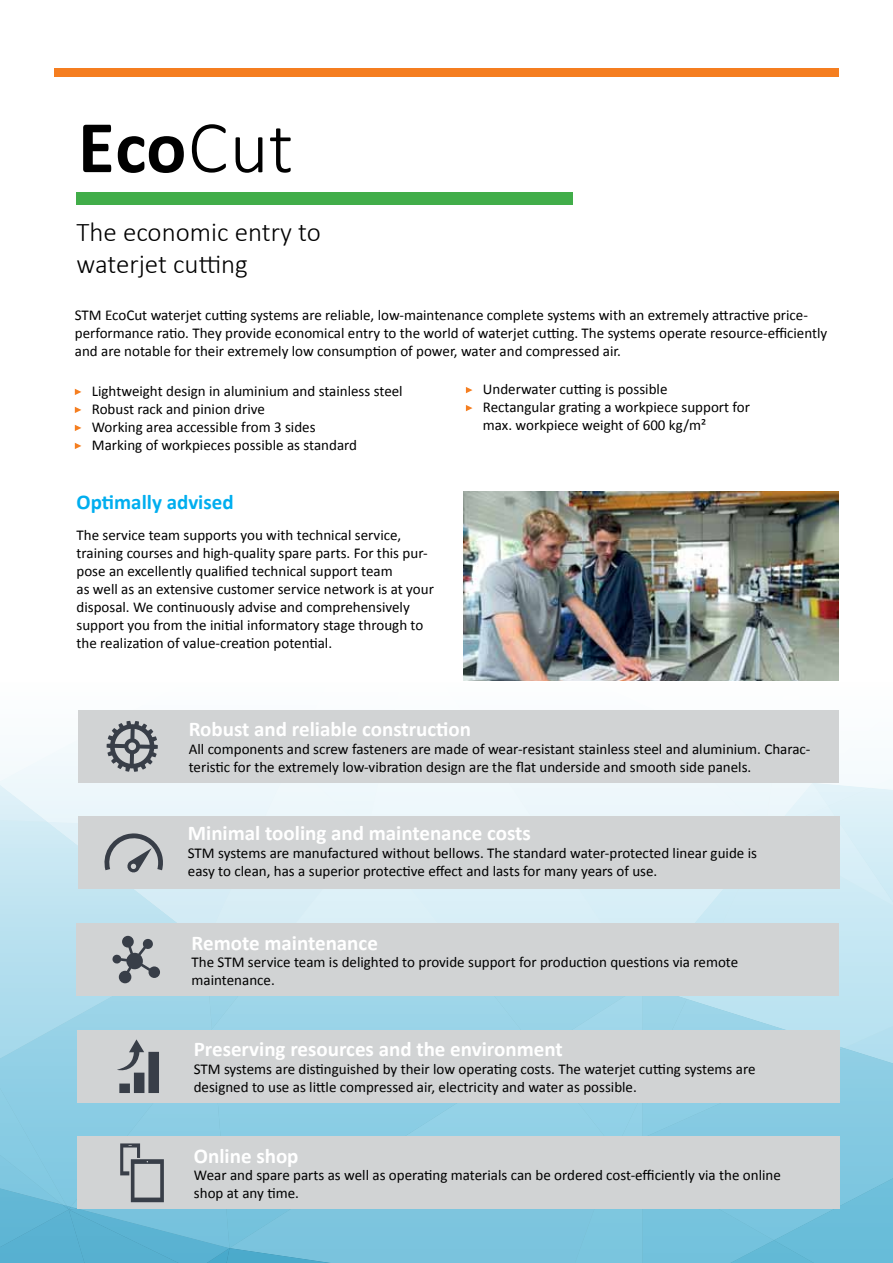
<style>
.page{position:relative;width:893px;height:1263px;background:#fff}
.page>*{position:absolute;margin:0;border:0;box-sizing:border-box;transform-origin:0 0}
.t1{font:700 75px "Calibri";color:#000}
.t2{font:300 27px/32.4px "Calibri";color:#000}
.t3{font:700 21px "Calibri";color:#fff}
.t4{font:700 21px "Calibri";color:#00aeef}
.t5{font:15px/18px "Calibri";color:#000}
.s1{font-weight:300}
</style>
<div class="page">
<svg style="left:75px;top:389px;width:6px;height:6px"></svg>
<svg style="left:75px;top:407px;width:6px;height:6px"></svg>
<svg style="left:75px;top:425px;width:6px;height:6px"></svg>
<svg style="left:75px;top:443px;width:6px;height:6px"></svg>
<svg style="left:466px;top:387px;width:6px;height:6px"></svg>
<svg style="left:466px;top:405px;width:6px;height:6px"></svg>
<div style="left:77px;top:192px;width:496px;height:12px;background:#41ad49"></div>
<img style="left:463px;top:491px;width:376px;height:189px">
<div style="left:54px;top:68px;width:785px;height:9px;background:#f57e20"></div>
<svg style="left:0;top:710px;width:893px;height:553px;background:#bed4dc"></svg>
<h1 class="t1" style="left:78px;top:99px;width:217px">Eco<span class="s1">Cut</span></h1>
<h2 class="t2" style="left:77px;top:216px;width:246px">The economic entry to waterjet cutting</h2>
<p class="t5" style="left:75px;top:306px;width:754px">STM EcoCut waterjet cutting systems are reliable, low-maintenance complete systems with an extremely attractive price&shy;performance ratio. They provide economical entry to the world of waterjet cutting. The systems operate resource-efficiently and are notable for their extremely low consumption of power, water and compressed air.</p>
<p class="t5" style="left:92px;top:382px;width:312px">Lightweight design in aluminium and stainless steel Robust rack and pinion drive<br>Working area accessible from 3 sides<br>Marking of workpieces possible as standard</p>
<p class="t5" style="left:483px;top:380px;width:269px">Underwater cutting is possible<br>Rectangular grating a workpiece support for max. workpiece weight of 600 kg/m²</p>
<h3 class="t4" style="left:77px;top:489px;width:159px">Optimally advised</h3>
<p class="t5" style="left:77px;top:526px;width:359px">The service team supports you with technical service, training courses and high-quality spare parts. For this pur&shy;pose an excellently qualified technical support team<br>as well as an extensive customer service network is at your disposal. We continuously advise and comprehensively support you from the initial informatory stage through to the realization of value-creation potential.</p>
<h3 class="t3" style="left:189px;top:716px;width:284px">Robust and reliable construction</h3>
<p class="t5" style="left:189px;top:740px;width:623px">All components and screw fasteners are made of wear-resistant stainless steel and aluminium. Charac&shy;teristic for the extremely low-vibration design are the flat underside and smooth side panels.</p>
<h3 class="t3" style="left:188px;top:819px;width:344px">Minimal tooling and maintenance costs</h3>
<p class="t5" style="left:188px;top:844px;width:571px">STM systems are manufactured without bellows. The standard water-protected linear guide is easy to clean, has a superior protective effect and lasts for many years of use.</p>
<h3 class="t3" style="left:192px;top:929px;width:188px">Remote maintenance</h3>
<p class="t5" style="left:192px;top:953px;width:548px">The STM service team is delighted to provide support for production questions via remote maintenance.</p>
<h3 class="t3" style="left:194px;top:1035px;width:370px">Preserving resources and the environment</h3>
<p class="t5" style="left:194px;top:1060px;width:563px">STM systems are distinguished by their low operating costs. The waterjet cutting systems are designed to use as little compressed air, electricity and water as possible.</p>
<h3 class="t3" style="left:194px;top:1142px;width:106px">Online shop</h3>
<p class="t5" style="left:194px;top:1166px;width:588px">Wear and spare parts as well as operating materials can be ordered cost-efficiently via the online shop at any time.</p>
</div>
